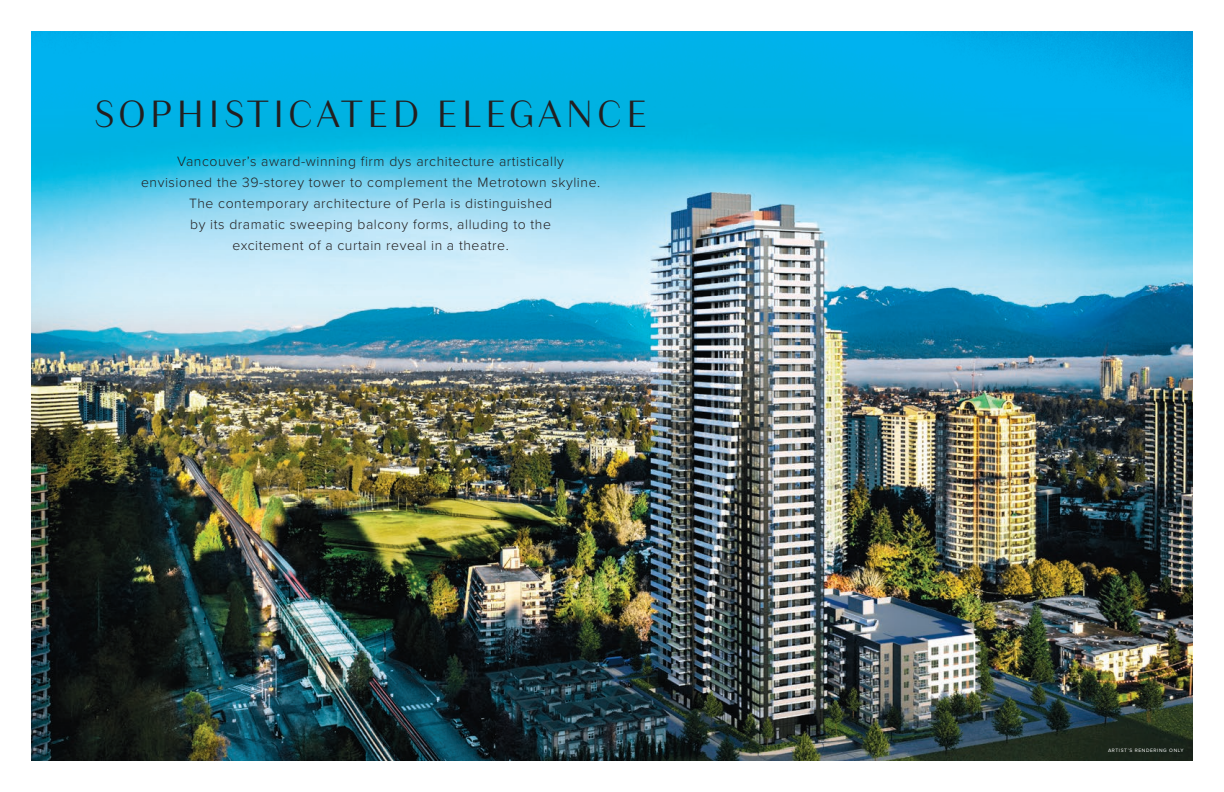
<style>
.page{position:relative;width:1224px;height:792px;background:#fff}
.page>*{position:absolute;margin:0;border:0;box-sizing:border-box;transform-origin:0 0}
.t1{font:300 40px "Granville";letter-spacing:.07em;color:#231f20}
.t2{font:300 14px/21px "Proxima Nova";letter-spacing:.04em;color:#231f20;text-align:center}
.t3{font:5px "Proxima Nova";letter-spacing:.12em;color:#fff}
</style>
<div class="page">
<img style="left:32px;top:108px;width:1160px;height:652px">
<img style="left:32px;top:32px;width:1160px;height:76px">
<h1 class="t1" style="left:93px;top:88px;width:556px">SOPHISTICATED ELEGANCE</h1>
<p class="t2" style="left:141px;top:151px;width:460px">Vancouver’s award-winning firm dys architecture artistically envisioned the 39-storey tower to complement the Metrotown skyline.<br>The contemporary architecture of Perla is distinguished<br>by its dramatic sweeping balcony forms, alluding to the<br>excitement of a curtain reveal in a theatre.</p>
<p class="t3" style="left:1108px;top:747px;width:77px">ARTIST’S RENDERING ONLY</p>
</div>
